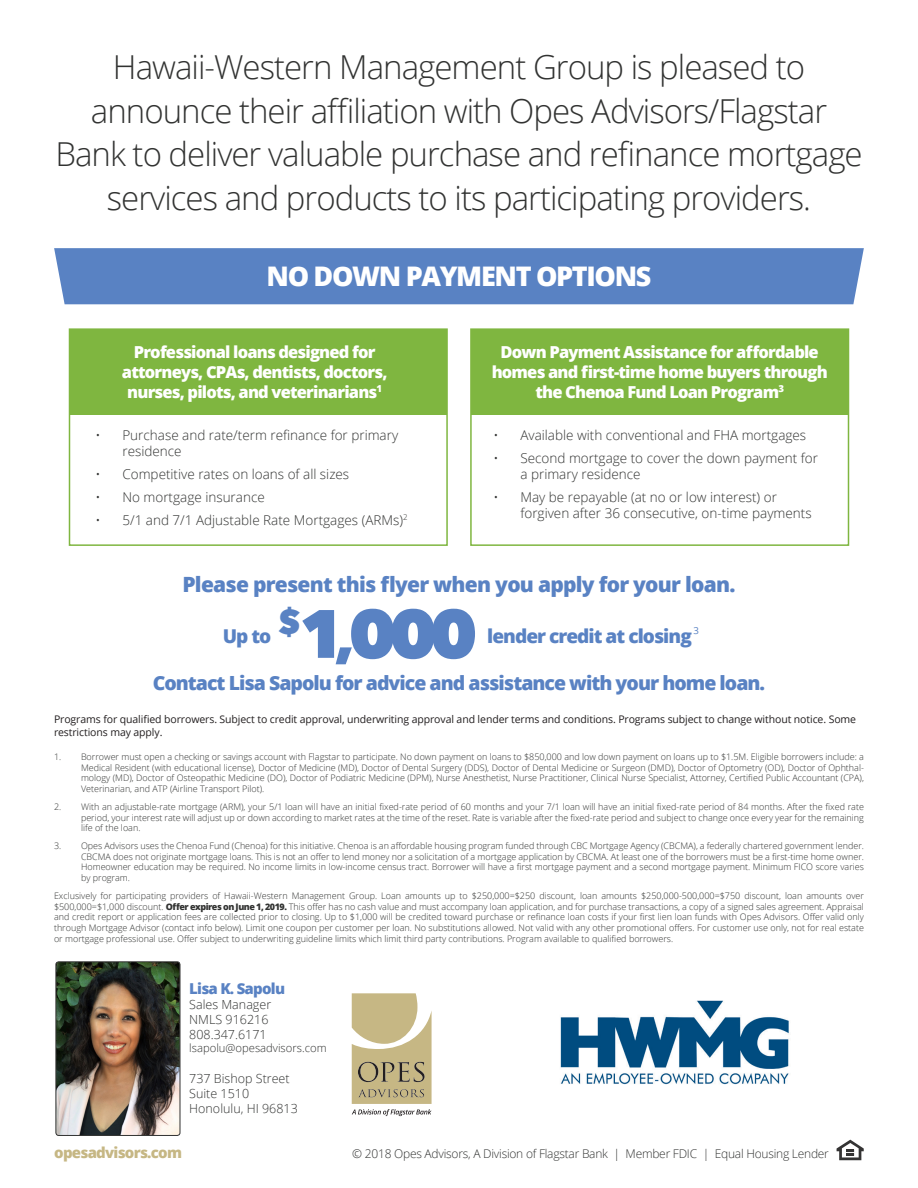
<style>
.page{position:relative;width:918px;height:1188px;background:#fff}
.page>*{position:absolute;margin:0;border:0;box-sizing:border-box;transform-origin:0 0}
.t1{font:800 67.5px "Avenir Next";color:#5982c3}
.t2{font:800 34.5px "Avenir Next";color:#5982c3}
.t3{font:300 33px/43.5px "Open Sans";letter-spacing:-.03em;color:#323332;text-align:center}
.t4{font:800 27px "Open Sans";letter-spacing:-.05em;color:#fff}
.t5{font:800 21px "Open Sans";letter-spacing:-.035em;color:#5982c3}
.t6{font:800 19.5px "Open Sans";letter-spacing:-.05em;color:#5982c3}
.t7{font:800 19.05px "Open Sans";letter-spacing:-.05em;color:#5982c3}
.t8{font:800 16.5px/19.8px "Open Sans";letter-spacing:-.05em;color:#fff;text-align:center}
.t9{font:800 15px "Open Sans";letter-spacing:-.05em;color:#c6b784}
.t10{font:800 15px "Open Sans";letter-spacing:-.05em;color:#5982c3}
.t11{font:300 13.5px/16.2px "Open Sans";color:#323332}
.t12{font:300 12.45px "Open Sans";color:#323332}
.t13{font:300 12px "Open Sans";letter-spacing:-.02em;color:#323332}
.t14{font:300 11.25px "Open Sans";color:#323332}
.t15{font:10.5px/12.6px "Open Sans";letter-spacing:-.01em;color:#231f20}
.t16{font:9.6px "Open Sans";color:#5982c3}
.t17{font:300 9px/10.8px "Open Sans";color:#323332;text-align:justify}
.s1{font-size:67.5px}
.s2{font-size:54px}
.s3{font-weight:800}
</style>
<div class="page">
<svg style="left:837px;top:1140px;width:27px;height:20px"></svg>
<img style="left:56px;top:962px;width:124px;height:172px">
<div style="left:56px;top:962px;width:124px;height:174px;border:1px solid #323332;border-radius:3px"></div>
<svg style="left:352px;top:993px;width:80px;height:123px"></svg>
<img style="left:560px;top:1000px;width:229px;height:85px">
<div style="left:54px;top:248px;width:810px;height:56px;background:#5982c3"></div>
<div style="left:470px;top:328px;width:379px;height:218px;border:2px solid #7fb640"></div>
<div style="left:471px;top:329px;width:378px;height:85px;background:#7fb640"></div>
<div style="left:69px;top:328px;width:379px;height:218px;border:2px solid #7fb640"></div>
<div style="left:69px;top:329px;width:378px;height:85px;background:#7fb640"></div>
<p class="t3" style="left:55px;top:45px;width:809px">Hawaii-Western Management Group is pleased to announce their affiliation with Opes Advisors/Flagstar Bank to deliver valuable purchase and refinance mortgage services and products to its participating providers.</p>
<p class="t4" style="left:267px;top:256px;width:386px">NO DOWN PAYMENT OPTIONS</p>
<p class="t8" style="left:134px;top:341px;width:243px">Professional loans designed for</p>
<p class="t8" style="left:122px;top:361px;width:267px">attorneys, CPAs, dentists, doctors, nurses, pilots, and veterinarians<sup>1</sup></p>
<p class="t11" style="left:122px;top:426px;width:277px;text-indent:-27px">• Purchase and rate/term refinance for primary residence</p>
<p class="t11" style="left:95px;top:466px;width:255px">• Competitive rates on loans of all sizes</p>
<p class="t11" style="left:95px;top:488px;width:171px">• No mortgage insurance</p>
<p class="t11" style="left:95px;top:511px;width:314px">• 5/1 and 7/1 Adjustable Rate Mortgages (ARMs)<sup>2</sup></p>
<p class="t8" style="left:492px;top:341px;width:338px">Down Payment Assistance for affordable homes and first-time home buyers through the Chenoa Fund Loan Program<sup>3</sup></p>
<p class="t11" style="left:493px;top:426px;width:314px">• Available with conventional and FHA mortgages</p>
<p class="t11" style="left:520px;top:449px;width:299px;text-indent:-27px">• Second mortgage to cover the down payment for a primary residence</p>
<p class="t11" style="left:520px;top:488px;width:293px;text-indent:-27px">• May be repayable (at no or low interest) or forgiven after 36 consecutive, on-time payments</p>
<p class="t5" style="left:182px;top:568px;width:555px">Please present this flyer when you apply for your loan.</p>
<p class="t16" style="left:694px;top:624px;width:7px">3</p>
<p class="t2" style="left:277px;top:600px;width:70px">$<span class="s1">1</span></p>
<p class="t1" style="left:335px;top:592px;width:144px"><span class="s2">,</span>000</p>
<p class="t7" style="left:487px;top:621px;width:206px">lender credit at closing</p>
<p class="t7" style="left:223px;top:621px;width:50px">Up to</p>
<p class="t6" style="left:153px;top:668px;width:614px">Contact Lisa Sapolu for advice and assistance with your home loan.</p>
<p class="t15" style="left:54px;top:713px;width:804px">Programs for qualified borrowers. Subject to credit approval, underwriting approval and lender terms and conditions. Programs subject to change without notice. Some restrictions may apply.</p>
<p class="t17" style="left:81px;top:751px;width:785px;text-indent:-27px">1. Borrower must open a checking or savings account with Flagstar to participate. No down payment on loans to $850,000 and low down payment on loans up to $1.5M. Eligible borrowers include: a Medical Resident (with educational license), Doctor of Medicine (MD), Doctor of Dental Surgery (DDS), Doctor of Dental Medicine or Surgeon (DMD), Doctor of Optometry (OD), Doctor of Ophthal&shy;mology (MD), Doctor of Osteopathic Medicine (DO), Doctor of Podiatric Medicine (DPM), Nurse Anesthetist, Nurse Practitioner, Clinical Nurse Specialist, Attorney, Certified Public Accountant (CPA), Veterinarian, and ATP (Airline Transport Pilot).</p>
<p class="t17" style="left:81px;top:801px;width:785px;text-indent:-27px">2. With an adjustable-rate mortgage (ARM), your 5/1 loan will have an initial fixed-rate period of 60 months and your 7/1 loan will have an initial fixed-rate period of 84 months. After the fixed rate period, your interest rate will adjust up or down according to market rates at the time of the reset. Rate is variable after the fixed-rate period and subject to change once every year for the remaining life of the loan.</p>
<p class="t17" style="left:81px;top:840px;width:785px;text-indent:-27px">3. Opes Advisors uses the Chenoa Fund (Chenoa) for this initiative. Chenoa is an affordable housing program funded through CBC Mortgage Agency (CBCMA), a federally chartered government lender.<br>CBCMA does not originate mortgage loans. This is not an offer to lend money nor a solicitation of a mortgage application by CBCMA. At least one of the borrowers must be a first-time home owner.<br>Homeowner education may be required. No income limits in low-income census tract. Borrower will have a first mortgage payment and a second mortgage payment. Minimum FICO score varies by program.</p>
<p class="t17" style="left:54px;top:890px;width:812px">Exclusively for participating providers of Hawaii-Western Management Group. Loan amounts up to $250,000=$250 discount, loan amounts $250,000-500,000=$750 discount, loan amounts over $500,000=$1,000 discount. <span class="s3">Offer expires on June 1, 2019.</span> This offer has no cash value and must accompany loan application, and for purchase transactions, a copy of a signed sales agreement. Appraisal and credit report or application fees are collected prior to closing. Up to $1,000 will be credited toward purchase or refinance loan costs if your first lien loan funds with Opes Advisors. Offer valid only through Mortgage Advisor (contact info below). Limit one coupon per customer per loan. No substitutions allowed. Not valid with any other promotional offers. For customer use only, not for real estate or mortgage professional use. Offer subject to underwriting guideline limits which limit third party contributions. Program available to qualified borrowers.</p>
<p class="t10" style="left:189px;top:977px;width:97px">Lisa K. Sapolu</p>
<p class="t12" style="left:189px;top:996px;width:83px">Sales Manager</p>
<p class="t12" style="left:189px;top:1011px;width:81px">NMLS 916216</p>
<p class="t12" style="left:189px;top:1026px;width:79px">808.347.6171</p>
<p class="t14" style="left:189px;top:1041px;width:139px">lsapolu@opesadvisors.com</p>
<p class="t12" style="left:189px;top:1069px;width:102px">737 Bishop Street</p>
<p class="t12" style="left:189px;top:1084px;width:61px">Suite 1510</p>
<p class="t12" style="left:189px;top:1100px;width:110px">Honolulu, HI 96813</p>
<p class="t9" style="left:54px;top:1141px;width:129px">opesadvisors.com</p>
<p class="t13" style="left:352px;top:1146px;width:478px">© 2018 Opes Advisors, A Division of Flagstar Bank | Member FDIC | Equal Housing Lender</p>
</div>
